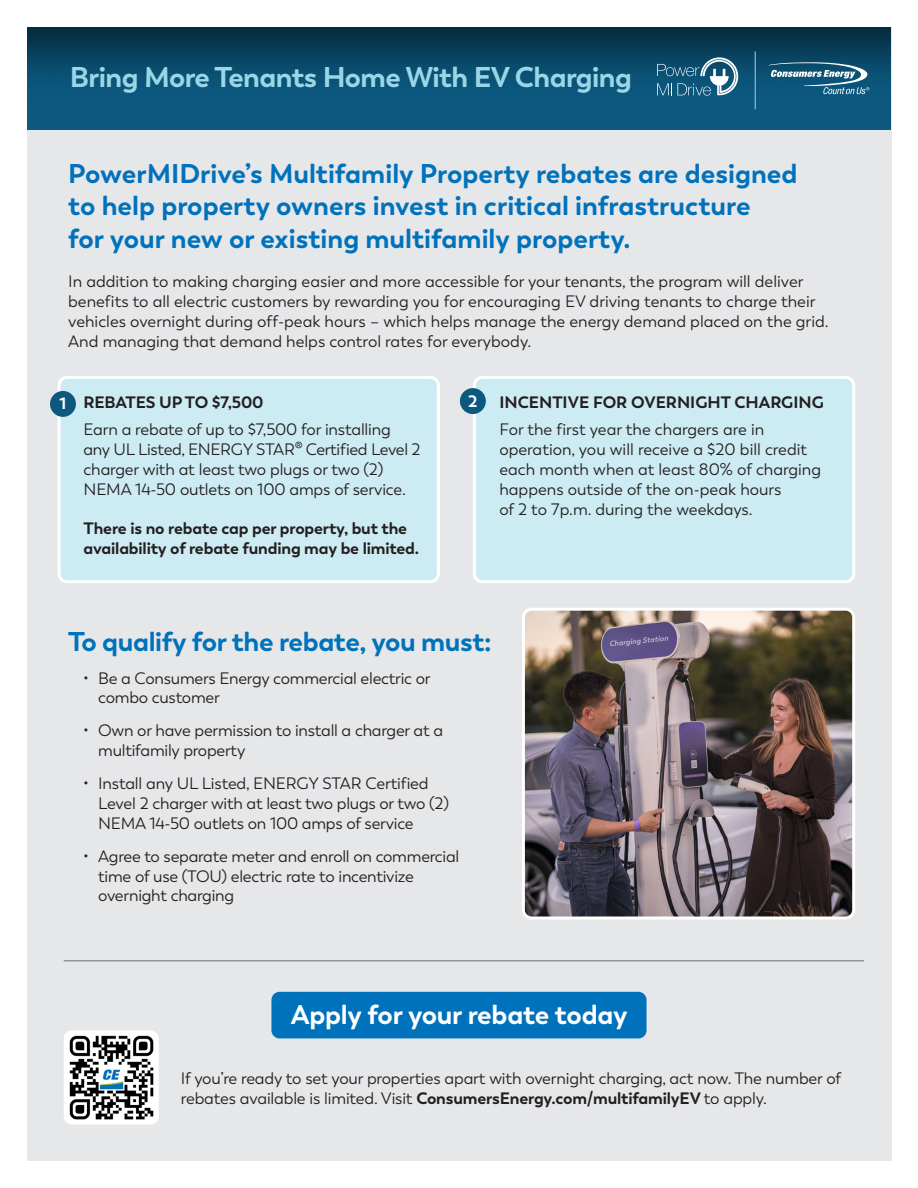
<style>
.page{position:relative;width:918px;height:1188px;background:#fff}
.page>*{position:absolute;margin:0;border:0;box-sizing:border-box;transform-origin:0 0}
.t1{font:700 28.5px "Boston";letter-spacing:-.02em;color:#9bd6e7}
.t2{font:700 27px "Boston";color:#0072bc}
.t3{font:700 27px "Boston";letter-spacing:-.01em;color:#fff}
.t4{font:16.5px/19.8px "Boston";letter-spacing:-.01em;color:#231f20}
.t5{font:700 16.5px/19.8px "Boston";letter-spacing:-.01em;color:#231f20}
.t6{font:700 16.5px "Boston";color:#fff}
.s1{font-weight:700}
</style>
<div class="page">
<div style="left:28px;top:27px;width:864px;height:1134px;background:#e6e7e9"></div>
<div style="left:474px;top:377px;width:380px;height:205px;background:#cdebf3;border-radius:8px"></div>
<div style="left:473px;top:376px;width:382px;height:207px;border:3px solid #fff;border-radius:8px"></div>
<img style="left:64px;top:1031px;width:94px;height:93px">
<div style="left:59px;top:377px;width:379px;height:205px;background:#cdebf3;border-radius:8px"></div>
<div style="left:58px;top:376px;width:382px;height:207px;border:3px solid #fff;border-radius:8px"></div>
<div style="left:460px;top:388px;width:26px;height:26px;background:#0c587e;border-radius:50%"></div>
<div style="left:50px;top:391px;width:26px;height:26px;background:#0c587e;border-radius:50%"></div>
<div style="left:28px;top:27px;width:863px;height:103px;background:#0c587e"></div>
<img style="left:27px;top:27px;width:864px;height:79px">
<svg style="left:657px;top:57px;width:81px;height:39px"></svg>
<hr style="left:755px;top:51px;width:1px;height:58px;background:#9bd6e7">
<svg style="left:770px;top:62px;width:99px;height:32px"></svg>
<img style="left:526px;top:612px;width:325px;height:304px">
<div style="left:522px;top:608px;width:333px;height:312px;border:3px solid #fff;border-radius:8px"></div>
<div style="left:271px;top:992px;width:376px;height:46px;background:#0072bc;border-radius:8px"></div>
<hr style="left:64px;top:960px;width:800px;height:1px;background:#939598">
<p class="t1" style="left:70px;top:59px;width:564px">Bring More Tenants Home With EV Charging</p>
<p class="t2" style="left:68px;top:157px;width:731px">PowerMIDrive’s Multifamily Property rebates are designed</p>
<p class="t2" style="left:68px;top:189px;width:684px">to help property owners invest in critical infrastructure</p>
<p class="t2" style="left:68px;top:222px;width:564px">for your new or existing multifamily property.</p>
<p class="t4" style="left:68px;top:272px;width:737px">In addition to making charging easier and more accessible for your tenants, the program will deliver</p>
<p class="t4" style="left:68px;top:292px;width:749px">benefits to all electric customers by rewarding you for encouraging EV driving tenants to charge their</p>
<p class="t4" style="left:68px;top:312px;width:762px">vehicles overnight during off-peak hours – which helps manage the energy demand placed on the grid.<br>And managing that demand helps control rates for everybody.</p>
<p class="t6" style="left:60px;top:393px;width:8px">1</p>
<p class="t6" style="left:468px;top:391px;width:11px">2</p>
<p class="t5" style="left:499px;top:393px;width:326px">INCENTIVE FOR OVERNIGHT CHARGING</p>
<p class="t4" style="left:499px;top:420px;width:266px">For the first year the chargers are in</p>
<p class="t4" style="left:499px;top:440px;width:323px">operation, you will receive a $20 bill credit each month when at least 80% of charging happens outside of the on-peak hours</p>
<p class="t4" style="left:499px;top:499px;width:255px">of 2 to 7p.m. during the weekdays.</p>
<p class="t5" style="left:84px;top:393px;width:182px">REBATES UP TO $7,500</p>
<p class="t4" style="left:84px;top:420px;width:339px">Earn a rebate of up to $7,500 for installing any UL Listed, ENERGY STAR® Certified Level 2 charger with at least two plugs or two (2)<br>NEMA 14-50 outlets on 100 amps of service.</p>
<p class="t5" style="left:84px;top:519px;width:337px">There is no rebate cap per property, but the availability of rebate funding may be limited.</p>
<p class="t2" style="left:68px;top:624px;width:425px">To qualify for the rebate, you must:</p>
<p class="t4" style="left:98px;top:668px;width:334px;text-indent:-15px">• Be a Consumers Energy commercial electric or combo customer</p>
<p class="t4" style="left:98px;top:721px;width:346px;text-indent:-15px">• Own or have permission to install a charger at a multifamily property</p>
<p class="t4" style="left:98px;top:774px;width:352px;text-indent:-15px">• Install any UL Listed, ENERGY STAR Certified<br>Level 2 charger with at least two plugs or two (2)<br>NEMA 14-50 outlets on 100 amps of service</p>
<p class="t4" style="left:98px;top:846px;width:363px;text-indent:-15px">• Agree to separate meter and enroll on commercial time of use (TOU) electric rate to incentivize overnight charging</p>
<p class="t3" style="left:291px;top:997px;width:338px">Apply for your rebate today</p>
<p class="t4" style="left:181px;top:1069px;width:662px">If you’re ready to set your properties apart with overnight charging, act now. The number of rebates available is limited. Visit <span class="s1">ConsumersEnergy.com/multifamilyEV</span> to apply.</p>
</div>
